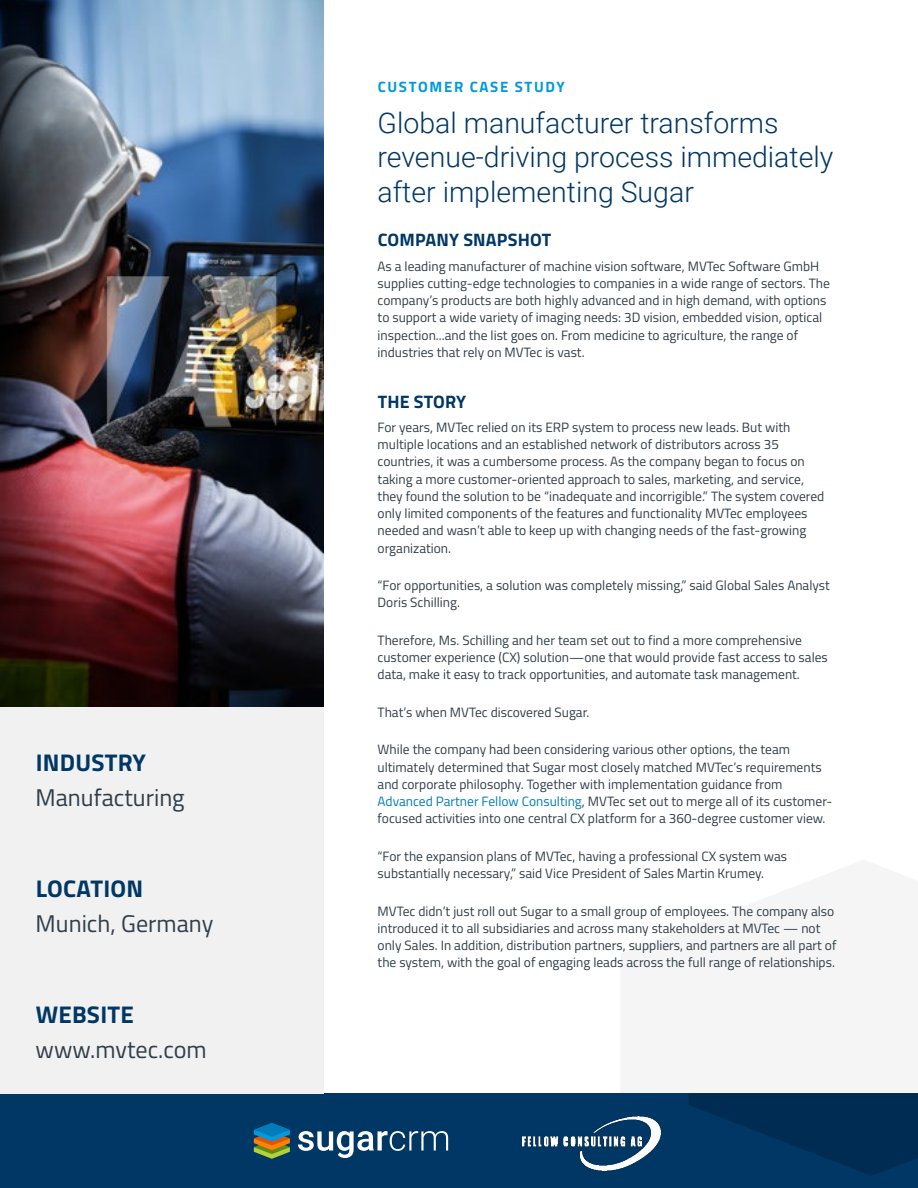
<style>
.page{position:relative;width:918px;height:1188px;background:#fff}
.page>*{position:absolute;margin:0;border:0;box-sizing:border-box;transform-origin:0 0}
.t1{font:300 28.5px/34.2px "Roboto";color:#003764}
.t2{font:24.15px "Titillium";color:#303e49}
.t3{font:700 24.15px "Titillium";letter-spacing:.01em;color:#003764}
.t4{font:700 18px "Titillium";letter-spacing:.01em;color:#003764}
.t5{font:700 15px "Titillium";letter-spacing:.11em;color:#009ade}
.t6{font:13.5px/17.2px "Titillium";color:#303e49}
.s1{color:#007cba}
</style>
<div class="page">
<svg style="left:620px;top:860px;width:298px;height:234px;fill:#f4f5f4"></svg>
<div style="left:0;top:1094px;width:918px;height:94px;background:#003764"></div>
<svg style="left:689px;top:1094px;width:229px;height:82px"></svg>
<svg style="left:254px;top:1123px;width:36px;height:36px"></svg>
<svg style="left:298px;top:1131px;width:150px;height:27px"></svg>
<img style="left:522px;top:1117px;width:138px;height:54px">
<div style="left:0;top:609px;width:324px;height:485px;background:#f1f1f2"></div>
<img style="left:0;top:0;width:324px;height:706px">
<h2 class="t3" style="left:36px;top:744px;width:112px">INDUSTRY</h2>
<h2 class="t2" style="left:36px;top:780px;width:151px">Manufacturing</h2>
<h2 class="t3" style="left:36px;top:870px;width:109px">LOCATION</h2>
<h2 class="t2" style="left:36px;top:906px;width:179px">Munich, Germany</h2>
<h2 class="t3" style="left:36px;top:996px;width:100px">WEBSITE</h2>
<h2 class="t2" style="left:36px;top:1032px;width:173px">www.mvtec.com</h2>
<p class="t5" style="left:378px;top:76px;width:189px">CUSTOMER CASE STUDY</p>
<h1 class="t1" style="left:378px;top:105px;width:457px">Global manufacturer transforms revenue-driving process immediately after implementing Sugar</h1>
<h3 class="t4" style="left:378px;top:226px;width:175px">COMPANY SNAPSHOT</h3>
<p class="t6" style="left:378px;top:257px;width:454px">As a leading manufacturer of machine vision software, MVTec Software GmbH supplies cutting-edge technologies to companies in a wide range of sectors. The company’s products are both highly advanced and in high demand, with options to support a wide variety of imaging needs: 3D vision, embedded vision, optical inspection...and the list goes on. From medicine to agriculture, the range of industries that rely on MVTec is vast.</p>
<h3 class="t4" style="left:378px;top:388px;width:90px">THE STORY</h3>
<p class="t6" style="left:378px;top:418px;width:448px">For years, MVTec relied on its ERP system to process new leads. But with multiple locations and an established network of distributors across 35 countries, it was a cumbersome process. As the company began to focus on taking a more customer-oriented approach to sales, marketing, and service, they found the solution to be “inadequate and incorrigible.” The system covered only limited components of the features and functionality MVTec employees needed and wasn’t able to keep up with changing needs of the fast-growing organization.</p>
<p class="t6" style="left:378px;top:576px;width:454px">“For opportunities, a solution was completely missing,” said Global Sales Analyst<br>Doris Schilling.</p>
<p class="t6" style="left:378px;top:631px;width:452px">Therefore, Ms. Schilling and her team set out to find a more comprehensive customer experience (CX) solution—one that would provide fast access to sales data, make it easy to track opportunities, and automate task management.</p>
<p class="t6" style="left:378px;top:703px;width:213px">That’s when MVTec discovered Sugar.</p>
<p class="t6" style="left:378px;top:740px;width:456px">While the company had been considering various other options, the team ultimately determined that Sugar most closely matched MVTec’s requirements and corporate philosophy. Together with implementation guidance from <span class="s1">Advanced Partner Fellow Consulting</span>, MVTec set out to merge all of its customer&shy;focused activities into one central CX platform for a 360-degree customer view.</p>
<p class="t6" style="left:378px;top:847px;width:411px">“For the expansion plans of MVTec, having a professional CX system was substantially necessary,” said Vice President of Sales Martin Krumey.</p>
<p class="t6" style="left:378px;top:902px;width:460px">MVTec didn’t just roll out Sugar to a small group of employees. The company also introduced it to all subsidiaries and across many stakeholders at MVTec — not only Sales. In addition, distribution partners, suppliers, and partners are all part of the system, with the goal of engaging leads across the full range of relationships.</p>
</div>
